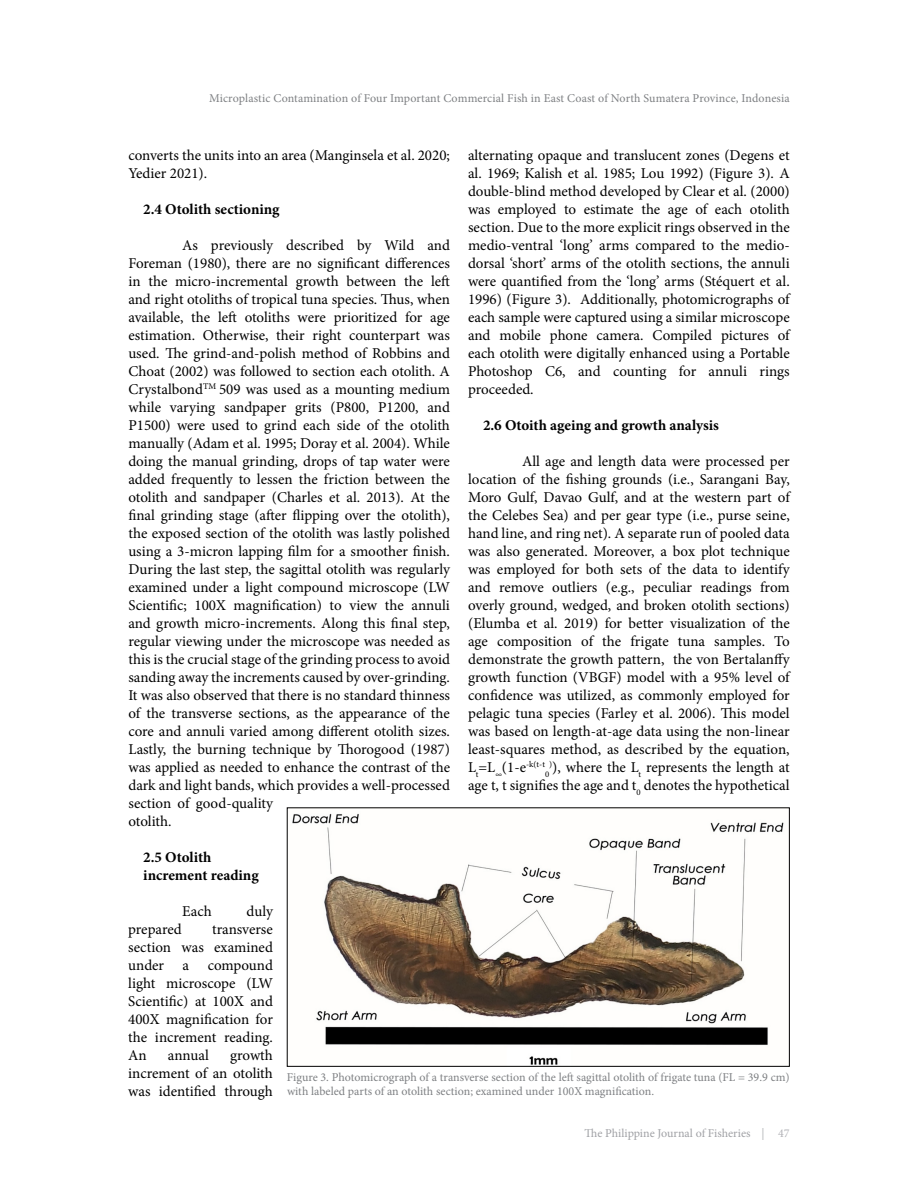
<style>
.page{position:relative;width:918px;height:1188px;background:#fff}
.page>*{position:absolute;margin:0;border:0;box-sizing:border-box;transform-origin:0 0}
.t1{font:15px/18px "Minion Pro";color:#000;text-align:justify}
.List_Paragraph{font:700 15px/18px "Minion Pro";color:#000}
.t2{font:12px/14.4px "Minion Pro";color:#7e8083}
.t3{font:12px "Minion Pro";color:#a0a1a5}
.t4{font:8.7px/10.1px "Minion Pro";color:#000}
.s1{font-size:15px}
.s2{color:#b2b3b7}
</style>
<div class="page">
<img style="left:292px;top:813px;width:492px;height:252px">
<div style="left:287px;top:807px;width:503px;height:260px;border:1px solid #000"></div>
<p class="t2" style="left:209px;top:91px;width:582px">Microplastic Contamination of Four Important Commercial Fish in East Coast of North Sumatera Province, Indonesia</p>
<p class="t1" style="left:128px;top:146px;width:323px">converts the units into an area (Manginsela et al. 2020;<br>Yedier 2021).</p>
<p class="List_Paragraph" style="left:143px;top:200px;width:138px">2.4 Otolith sectioning</p>
<p class="t1" style="left:128px;top:236px;width:323px;text-align:left;text-indent:54px">As previously described by Wild and Foreman (1980), there are no significant differences in the micro-incremental growth between the left and right otoliths of tropical tuna species. Thus, when available, the left otoliths were prioritized for age estimation. Otherwise, their right counterpart was used. The grind-and-polish method of Robbins and Choat (2002) was followed to section each otolith. A Crystalbond<sup>TM</sup> 509 was used as a mounting medium while varying sandpaper grits (P800, P1200, and P1500) were used to grind each side of the otolith manually (Adam et al. 1995; Doray et al. 2004). While doing the manual grinding, drops of tap water were added frequently to lessen the friction between the otolith and sandpaper (Charles et al. 2013). At the final grinding stage (after flipping over the otolith), the exposed section of the otolith was lastly polished using a 3-micron lapping film for a smoother finish.<br>During the last step, the sagittal otolith was regularly examined under a light compound microscope (LW Scientific; 100X magnification) to view the annuli and growth micro-increments. Along this final step, regular viewing under the microscope was needed as this is the crucial stage of the grinding process to avoid sanding away the increments caused by over-grinding.<br>It was also observed that there is no standard thinness of the transverse sections, as the appearance of the core and annuli varied among different otolith sizes.<br>Lastly, the burning technique by Thorogood (1987) was applied as needed to enhance the contrast of the dark and light bands, which provides a well-processed section of good-quality<br>otolith.</p>
<p class="List_Paragraph" style="left:143px;top:848px;width:117px">2.5 Otolith increment reading</p>
<p class="t1" style="left:182px;top:902px;width:31px">Each</p>
<p class="t1" style="left:247px;top:902px;width:28px">duly</p>
<p class="t1" style="left:128px;top:920px;width:55px">prepared</p>
<p class="t1" style="left:468px;top:146px;width:323px">alternating opaque and translucent zones (Degens et al. 1969; Kalish et al. 1985; Lou 1992) (Figure 3). A double-blind method developed by Clear et al. (2000) was employed to estimate the age of each otolith section. Due to the more explicit rings observed in the medio-ventral ‘long’ arms compared to the medio&shy;dorsal ‘short’ arms of the otolith sections, the annuli were quantified from the ‘long’ arms (Stéquert et al.<br>1996) (Figure 3). Additionally, photomicrographs of each sample were captured using a similar microscope and mobile phone camera. Compiled pictures of each otolith were digitally enhanced using a Portable Photoshop C6, and counting for annuli rings proceeded.</p>
<p class="List_Paragraph" style="left:483px;top:416px;width:237px">2.6 Otoith ageing and growth analysis</p>
<p class="t1" style="left:468px;top:452px;width:323px;text-indent:54px">All age and length data were processed per location of the fishing grounds (i.e., Sarangani Bay, Moro Gulf, Davao Gulf, and at the western part of the Celebes Sea) and per gear type (i.e., purse seine, hand line, and ring net). A separate run of pooled data was also generated. Moreover, a box plot technique was employed for both sets of the data to identify and remove outliers (e.g., peculiar readings from overly ground, wedged, and broken otolith sections) (Elumba et al. 2019) for better visualization of the age composition of the frigate tuna samples. To demonstrate the growth pattern, the von Bertalanffy growth function (VBGF) model with a 95% level of confidence was utilized, as commonly employed for pelagic tuna species (Farley et al. 2006). This model was based on length-at-age data using the non-linear least-squares method, as described by the equation,</p>
<p class="t4" style="left:545px;top:759px;width:6px;text-indent:-77px"><span class="s1">L</span>t<span class="s1">=L</span>∞<span class="s1">(1-e</span>-k(t-t<br>0</p>
<p class="t1" style="left:468px;top:758px;width:323px;text-align:right"><sup>)</sup>), where the L<sub>t</sub> represents the length at<br>age t, t signifies the age and t<sub>0</sub> denotes the hypothetical</p>
<p class="t1" style="left:128px;top:920px;width:146px;text-indent:84px">transverse section was examined under a compound light microscope (LW Scientific) at 100X and 400X magnification for the increment reading.<br>An</p>
<p class="t1" style="left:128px;top:1046px;width:146px;text-indent:102px">growth increment of an otolith was identified through</p>
<p class="t1" style="left:168px;top:1046px;width:43px">annual</p>
<p class="t2" style="left:287px;top:1070px;width:504px">Figure 3. Photomicrograph of a transverse section of the left sagittal otolith of frigate tuna (FL = 39.9 cm) with labeled parts of an otolith section; examined under 100X magnification.</p>
<p class="t3" style="left:585px;top:1125px;width:207px">The Philippine Journal of Fisheries <span class="s2">| 47</span></p>
</div>
